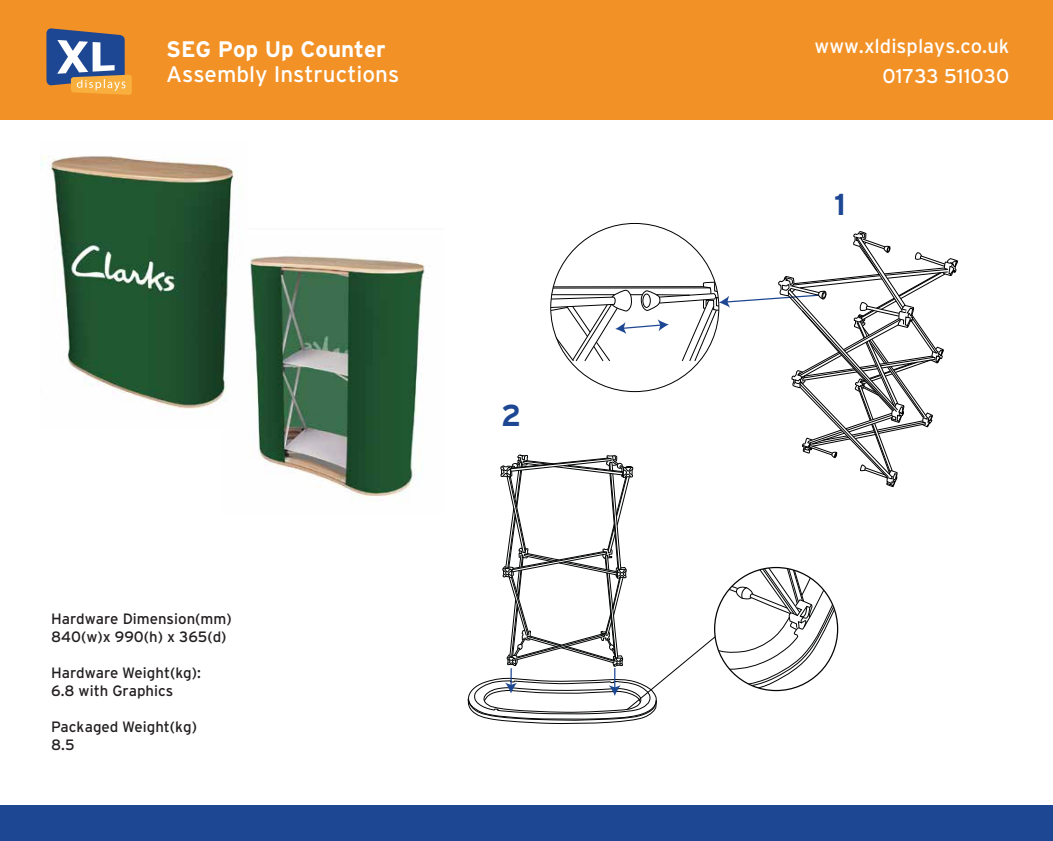
<style>
.page{position:relative;width:1053px;height:841px;background:#fff}
.page>*{position:absolute;margin:0;border:0;box-sizing:border-box;transform-origin:0 0}
.t1{font:700 30.25px "Interstate";color:#1d4693}
.t2{font:22.5px "Interstate";color:#fff}
.t3{font:700 22.5px "Interstate";color:#fff}
.t4{font:20px/30px "Interstate";color:#fff;text-align:right}
.t5{font:15px/18px "Interstate";color:#231f20}
</style>
<div class="page">
<svg style="left:467px;top:231px;width:490px;height:493px"></svg>
<img style="left:250px;top:256px;width:175px;height:241px">
<img style="left:40px;top:156px;width:195px;height:253px">
<div style="left:0;top:805px;width:1052px;height:35px;background:#1d4693"></div>
<div style="left:0;top:0;width:1052px;height:119px;background:#f29126"></div>
<svg style="left:46px;top:28px;width:86px;height:67px"></svg>
<h2 class="t3" style="left:166px;top:36px;width:221px">SEG Pop Up Counter</h2>
<h2 class="t2" style="left:166px;top:61px;width:235px">Assembly Instructions</h2>
<p class="t5" style="left:51px;top:609px;width:182px">Hardware Dimension(mm)<br>840(w)x 990(h) x 365(d)</p>
<p class="t5" style="left:51px;top:663px;width:151px">Hardware Weight(kg):<br>6.8 with Graphics</p>
<p class="t5" style="left:51px;top:717px;width:147px">Packaged Weight(kg)<br>8.5</p>
<h1 class="t1" style="left:501px;top:396px;width:21px">2</h1>
<h3 class="t4" style="left:814px;top:31px;width:196px">www.xldisplays.co.uk<br>01733 511030</h3>
<h1 class="t1" style="left:834px;top:186px;width:13px">1</h1>
</div>
